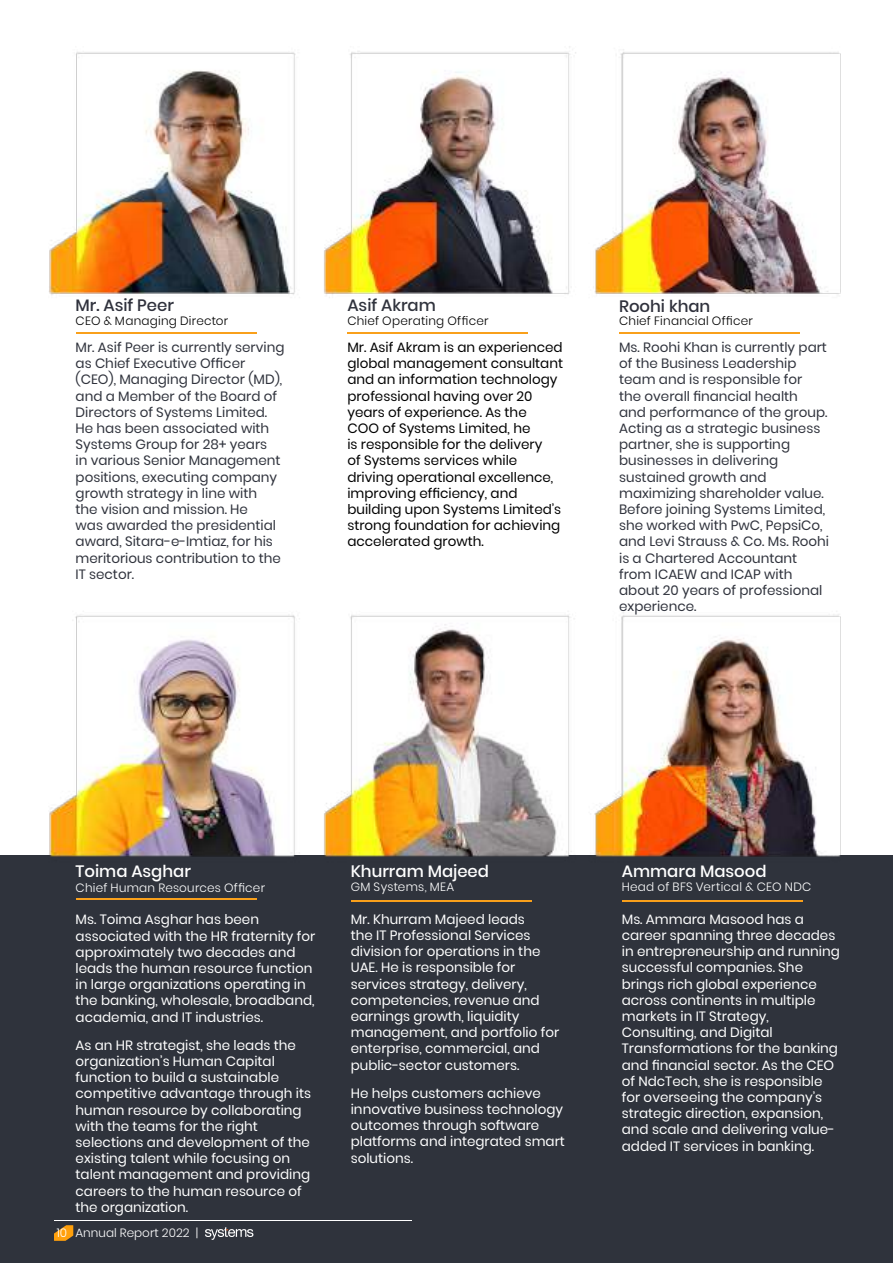
<style>
.page{position:relative;width:893px;height:1263px;background:#fff}
.page>*{position:absolute;margin:0;border:0;box-sizing:border-box;transform-origin:0 0}
.t1{font:500 16.5px "Poppins";color:#fff}
.t2{font:500 16.5px "Poppins";color:#2f313c}
.t3{font:500 16.5px "Poppins";color:#30333d}
.t4{font:13.5px/16.2px "Poppins";color:#fff}
.t5{font:13.5px/16.2px "Poppins";color:#30333d}
.t6{font:13.5px/16.2px "Poppins";color:#000}
.t7{font:300 12px "Poppins";letter-spacing:.015em;color:#fff}
.t8{font:300 12px "Poppins";letter-spacing:.02em;color:#000}
</style>
<div class="page">
<div style="left:0;top:855px;width:893px;height:408px;background:#2f333c"></div>
<img style="left:49px;top:46px;width:792px;height:856px">
<hr style="left:622px;top:900px;width:181px;height:1px;background:#f9a01b">
<hr style="left:347px;top:332px;width:181px;height:1px;background:#f9a01b">
<hr style="left:351px;top:900px;width:181px;height:1px;background:#f9a01b">
<svg style="left:205px;top:1227px;width:48px;height:13px"></svg>
<hr style="left:54px;top:1220px;width:357px;height:1px;background:#fff">
<svg style="left:54px;top:1225px;width:19px;height:16px"></svg>
<hr style="left:76px;top:332px;width:180px;height:1px;background:#f9a01b">
<hr style="left:619px;top:332px;width:181px;height:1px;background:#f9a01b">
<hr style="left:76px;top:898px;width:180px;height:2px;background:#f9a01b">
<p class="t2" style="left:76px;top:296px;width:100px">Mr. Asif Peer</p>
<p class="t2" style="left:619px;top:297px;width:93px">Roohi khan</p>
<p class="t3" style="left:347px;top:296px;width:90px">Asif Akram</p>
<p class="t8" style="left:347px;top:314px;width:143px">Chief Operating Officer</p>
<p class="t8" style="left:76px;top:314px;width:154px">CEO &amp; Managing Director</p>
<p class="t8" style="left:619px;top:314px;width:135px">Chief Financial Officer</p>
<p class="t5" style="left:76px;top:339px;width:210px">Mr. Asif Peer is currently serving as Chief Executive Officer (CEO), Managing Director (MD), and a Member of the Board of<br>Directors of Systems Limited.<br>He has been associated with<br>Systems Group for 28+ years<br>in various Senior Management positions, executing company growth strategy in line with<br>the vision and mission. He<br>was awarded the presidential award, Sitara-e-Imtiaz, for his meritorious contribution to the<br>IT sector.</p>
<p class="t5" style="left:619px;top:339px;width:211px">Ms. Roohi Khan is currently part of the Business Leadership team and is responsible for<br>the overall financial health<br>and performance of the group.<br>Acting as a strategic business partner, she is supporting businesses in delivering sustained growth and maximizing shareholder value.<br>Before joining Systems Limited, she worked with PwC, PepsiCo, and Levi Strauss &amp; Co. Ms. Roohi is a Chartered Accountant from ICAEW and ICAP with about 20 years of professional experience.</p>
<p class="t6" style="left:347px;top:339px;width:217px">Mr. Asif Akram is an experienced global management consultant and an information technology professional having over 20 years of experience. As the<br>COO of Systems Limited, he<br>is responsible for the delivery<br>of Systems services while driving operational excellence, improving efficiency, and building upon Systems Limited’s strong foundation for achieving accelerated growth.</p>
<p class="t1" style="left:76px;top:861px;width:117px">Toima Asghar</p>
<p class="t7" style="left:76px;top:881px;width:191px">Chief Human Resources Officer</p>
<p class="t1" style="left:351px;top:861px;width:140px">Khurram Majeed</p>
<p class="t7" style="left:351px;top:880px;width:105px">GM Systems, MEA</p>
<p class="t4" style="left:76px;top:912px;width:241px">Ms. Toima Asghar has been associated with the HR fraternity for approximately two decades and leads the human resource function in large organizations operating in the banking, wholesale, broadband, academia, and IT industries.</p>
<p class="t4" style="left:76px;top:1037px;width:237px">As an HR strategist, she leads the organization’s Human Capital function to build a sustainable competitive advantage through its human resource by collaborating with the teams for the right selections and development of the existing talent while focusing on talent management and providing careers to the human resource of the organization.</p>
<p class="t4" style="left:351px;top:911px;width:210px">Mr. Khurram Majeed leads<br>the IT Professional Services division for operations in the<br>UAE. He is responsible for services strategy, delivery, competencies, revenue and earnings growth, liquidity management, and portfolio for enterprise, commercial, and public-sector customers.</p>
<p class="t4" style="left:351px;top:1085px;width:216px">He helps customers achieve innovative business technology outcomes through software platforms and integrated smart solutions.</p>
<p class="t1" style="left:622px;top:861px;width:146px">Ammara Masood</p>
<p class="t7" style="left:622px;top:880px;width:191px">Head of BFS Vertical &amp; CEO NDC</p>
<p class="t4" style="left:622px;top:911px;width:220px">Ms. Ammara Masood has a career spanning three decades in entrepreneurship and running successful companies. She brings rich global experience across continents in multiple markets in IT Strategy,<br>Consulting, and Digital<br>Transformations for the banking and financial sector. As the CEO of NdcTech, she is responsible for overseeing the company’s strategic direction, expansion, and scale and delivering value&shy;added IT services in banking.</p>
<p class="t7" style="left:57px;top:1225px;width:143px">10 Annual Report 2022 |</p>
</div>
